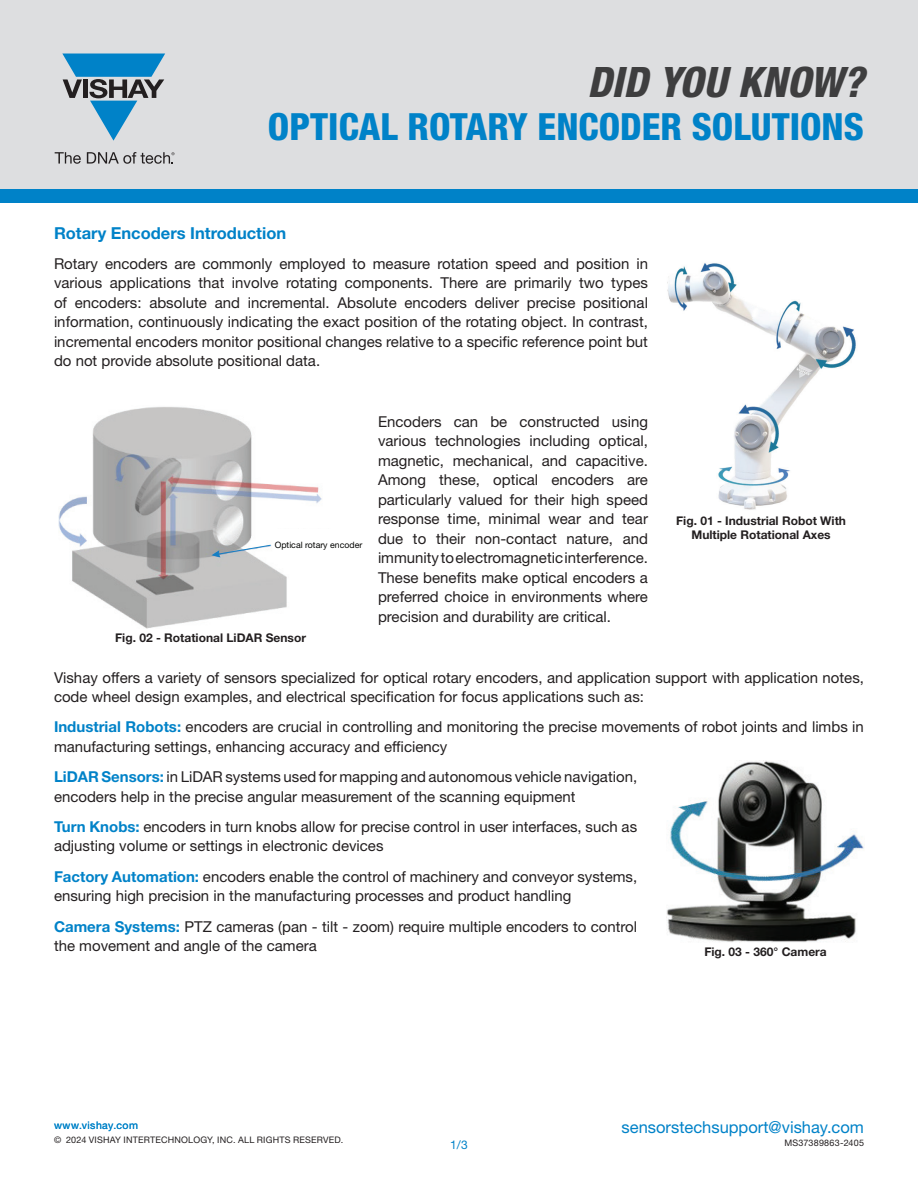
<style>
.page{position:relative;width:918px;height:1188px;background:#fff}
.page>*{position:absolute;margin:0;border:0;box-sizing:border-box;transform-origin:0 0}
.t1{font:italic 800 condensed 42px "Helvetica Neue LT Std";color:#3e3e3f}
.t2{font:800 condensed 37.5px "Helvetica Neue LT Std";color:#0082c8}
.t3{font:16.5px "Helvetica Neue LT Std";color:#0082c8}
.Body{font:700 16.5px "Helvetica Neue LT Std";color:#0082c8}
.Body-2{font:15px/19.5px "Helvetica Neue LT Std";color:#231f20}
.Product_Title{font:700 12px/14.4px "Helvetica Neue LT Std";color:#231f20;text-align:center}
.t4{font:12px "Helvetica Neue LT Std";color:#0082c8}
.PL_BrochureType{font:10.5px "Helvetica Neue LT Std";letter-spacing:.045em;color:#0082c8}
.t5{font:9px "Helvetica Neue LT Std";letter-spacing:.025em;color:#231f20}
.t6{font:8.7px "Helvetica Neue LT Std";color:#040503}
.s1{font-weight:700;color:#0082c8}
</style>
<div class="page">
<div style="left:0;top:0;width:918px;height:189px;background:#dddee0"></div>
<div style="left:0;top:189px;width:918px;height:13px;background:#0082c8"></div>
<svg style="left:55px;top:152px;width:26px;height:12px"></svg>
<svg style="left:87px;top:152px;width:87px;height:12px"></svg>
<svg style="left:62px;top:54px;width:103px;height:87px"></svg>
<img style="left:667px;top:263px;width:189px;height:247px">
<img style="left:59px;top:407px;width:263px;height:222px">
<div style="left:275px;top:529px;width:87px;height:35px;background:#fff"></div>
<svg style="left:211px;top:545px;width:60px;height:12px"></svg>
<img style="left:667px;top:760px;width:197px;height:182px">
<h1 class="t1" style="left:588px;top:56px;width:278px">DID YOU KNOW?</h1>
<h2 class="t2" style="left:268px;top:103px;width:598px">OPTICAL ROTARY ENCODER SOLUTIONS</h2>
<p class="Body" style="left:54px;top:222px;width:234px">Rotary Encoders Introduction</p>
<p class="Body-2" style="left:54px;top:254px;width:596px;text-align:justify">Rotary encoders are commonly employed to measure rotation speed and position in various applications that involve rotating components. There are primarily two types of encoders: absolute and incremental. Absolute encoders deliver precise positional information, continuously indicating the exact position of the rotating object. In contrast, incremental encoders monitor positional changes relative to a specific reference point but do not provide absolute positional data.</p>
<p class="t6" style="left:275px;top:540px;width:89px">Optical rotary encoder</p>
<p class="Product_Title" style="left:115px;top:630px;width:192px">Fig. 02 - Rotational LiDAR Sensor</p>
<p class="Body-2" style="left:378px;top:412px;width:272px;text-align:justify">Encoders can be constructed using various technologies including optical, magnetic, mechanical, and capacitive.<br>Among these, optical encoders are particularly valued for their high speed response time, minimal wear and tear due to their non-contact nature, and immunity to electromagnetic interference.<br>These benefits make optical encoders a preferred choice in environments where precision and durability are critical.</p>
<p class="Product_Title" style="left:676px;top:513px;width:171px">Fig. 01 - Industrial Robot With<br>Multiple Rotational Axes</p>
<p class="Body-2" style="left:54px;top:667px;width:812px">Vishay offers a variety of sensors specialized for optical rotary encoders, and application support with application notes, code wheel design examples, and electrical specification for focus applications such as:</p>
<p class="Body-2" style="left:54px;top:717px;width:811px"><span class="s1">Industrial Robots:</span> encoders are crucial in controlling and monitoring the precise movements of robot joints and limbs in manufacturing settings, enhancing accuracy and efficiency</p>
<p class="Body-2" style="left:54px;top:767px;width:585px"><span class="s1">LiDAR Sensors:</span> in LiDAR systems used for mapping and autonomous vehicle navigation, encoders help in the precise angular measurement of the scanning equipment</p>
<p class="Body-2" style="left:54px;top:817px;width:585px"><span class="s1">Turn Knobs:</span> encoders in turn knobs allow for precise control in user interfaces, such as adjusting volume or settings in electronic devices</p>
<p class="Body-2" style="left:54px;top:866px;width:585px"><span class="s1">Factory Automation:</span> encoders enable the control of machinery and conveyor systems, ensuring high precision in the manufacturing processes and product handling</p>
<p class="Body-2" style="left:54px;top:916px;width:585px"><span class="s1">Camera Systems:</span> PTZ cameras (pan - tilt - zoom) require multiple encoders to control the movement and angle of the camera</p>
<p class="Product_Title" style="left:704px;top:945px;width:124px">Fig. 03 - 360° Camera</p>
<p class="PL_BrochureType" style="left:54px;top:1119px;width:86px">www.vishay.com</p>
<p class="t5" style="left:54px;top:1135px;width:291px">© 2024 VISHAY INTERTECHNOLOGY, INC. ALL RIGHTS RESERVED.</p>
<p class="t4" style="left:450px;top:1137px;width:19px">1/3</p>
<p class="t3" style="left:622px;top:1118px;width:244px">sensorstechsupport@vishay.com</p>
<p class="t5" style="left:784px;top:1138px;width:81px">MS37389863-2405</p>
</div>
